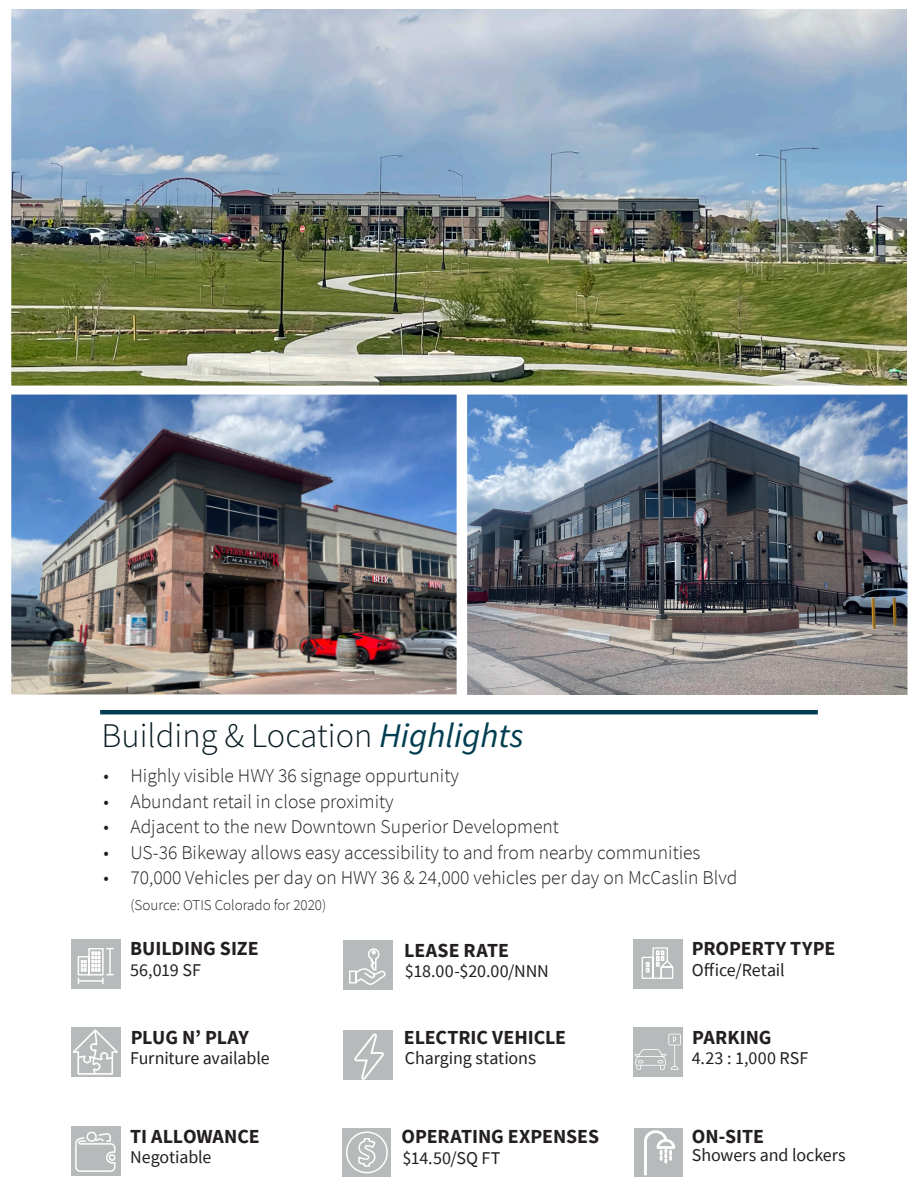
<style>
.page{position:relative;width:918px;height:1188px;background:#fff}
.page>*{position:absolute;margin:0;border:0;box-sizing:border-box;transform-origin:0 0}
.t1{font:34.5px "Source Sans Variable";color:#061b21}
._10_pt_Headlines_Copytext{font:700 19.95px "Source Sans Pro";letter-spacing:-.005em;color:#231f20}
.t2{font:300 19.5px "Source Sans Pro";color:#231f20}
._10_pt_Headlines_Copytext-2{font:18px "Source Sans Pro";letter-spacing:-.005em;color:#231f20}
.t3{font:300 15px "Source Sans Pro";color:#231f20}
.s1{font-style:italic;color:#013e51}
</style>
<div class="page">
<div style="left:634px;top:1128px;width:48px;height:48px;background:#b6babb"></div>
<div style="left:71px;top:939px;width:50px;height:50px;background:#b6babb"></div>
<div style="left:343px;top:940px;width:50px;height:50px;background:#b6babb"></div>
<svg style="left:77px;top:947px;width:36px;height:37px"></svg>
<svg style="left:349px;top:948px;width:37px;height:37px"></svg>
<div style="left:343px;top:1031px;width:50px;height:49px;background:#b6babb"></div>
<div style="left:71px;top:1127px;width:50px;height:49px;background:#b6babb"></div>
<svg style="left:74px;top:1126px;width:43px;height:46px"></svg>
<hr style="left:100px;top:710px;width:718px;height:4px;background:#013e51">
<div style="left:633px;top:1027px;width:50px;height:50px;background:#b6babb"></div>
<svg style="left:635px;top:1034px;width:46px;height:36px"></svg>
<div style="left:71px;top:1027px;width:50px;height:50px;background:#b6babb"></div>
<div style="left:633px;top:939px;width:50px;height:50px;background:#b6babb"></div>
<svg style="left:641px;top:947px;width:33px;height:32px"></svg>
<svg style="left:72px;top:1029px;width:46px;height:46px"></svg>
<svg style="left:644px;top:1130px;width:32px;height:46px"></svg>
<div style="left:343px;top:1128px;width:48px;height:48px;background:#b6babb"></div>
<svg style="left:346px;top:1131px;width:42px;height:43px"></svg>
<svg style="left:354px;top:1033px;width:30px;height:47px"></svg>
<img style="left:11px;top:10px;width:896px;height:376px">
<img style="left:467px;top:395px;width:441px;height:299px">
<img style="left:11px;top:395px;width:446px;height:299px">
<p class="t1" style="left:101px;top:715px;width:424px">Building &amp; Location <span class="s1">Highlights</span></p>
<p class="t2" style="left:103px;top:764px;width:357px">• Highly visible HWY 36 signage oppurtunity</p>
<p class="t2" style="left:103px;top:789px;width:292px">• Abundant retail in close proximity</p>
<p class="t2" style="left:103px;top:815px;width:457px">• Adjacent to the new Downtown Superior Development</p>
<p class="t2" style="left:103px;top:840px;width:599px">• US-36 Bikeway allows easy accessibility to and from nearby communities</p>
<p class="t2" style="left:103px;top:866px;width:635px">• 70,000 Vehicles per day on HWY 36 &amp; 24,000 vehicles per day on McCaslin Blvd</p>
<p class="t3" style="left:130px;top:896px;width:197px">(Source: OTIS Colorado for 2020)</p>
<p class="_10_pt_Headlines_Copytext" style="left:130px;top:935px;width:130px">BUILDING SIZE</p>
<p class="_10_pt_Headlines_Copytext" style="left:404px;top:936px;width:106px">LEASE RATE</p>
<p class="_10_pt_Headlines_Copytext" style="left:692px;top:935px;width:145px">PROPERTY TYPE</p>
<p class="_10_pt_Headlines_Copytext-2" style="left:130px;top:959px;width:72px">56,019 SF</p>
<p class="_10_pt_Headlines_Copytext-2" style="left:405px;top:960px;width:145px">$18.00-$20.00/NNN</p>
<p class="_10_pt_Headlines_Copytext-2" style="left:692px;top:959px;width:94px">Office/Retail</p>
<p class="_10_pt_Headlines_Copytext" style="left:131px;top:1023px;width:120px">PLUG N’ PLAY</p>
<p class="_10_pt_Headlines_Copytext" style="left:404px;top:1023px;width:164px">ELECTRIC VEHICLE</p>
<p class="_10_pt_Headlines_Copytext" style="left:692px;top:1023px;width:81px">PARKING</p>
<p class="_10_pt_Headlines_Copytext-2" style="left:130px;top:1047px;width:141px">Furniture available</p>
<p class="_10_pt_Headlines_Copytext-2" style="left:405px;top:1047px;width:133px">Charging stationS</p>
<p class="_10_pt_Headlines_Copytext-2" style="left:692px;top:1047px;width:118px">4.23 : 1,000 RSF</p>
<p class="_10_pt_Headlines_Copytext" style="left:130px;top:1122px;width:131px">TI ALLOWANCE</p>
<p class="_10_pt_Headlines_Copytext" style="left:401px;top:1123px;width:199px">OPERATING EXPENSES</p>
<p class="_10_pt_Headlines_Copytext" style="left:692px;top:1122px;width:74px">ON-SITE</p>
<p class="_10_pt_Headlines_Copytext-2" style="left:130px;top:1146px;width:83px">Negotiable</p>
<p class="_10_pt_Headlines_Copytext-2" style="left:403px;top:1146px;width:100px">$14.50/SQ FT</p>
<p class="_10_pt_Headlines_Copytext-2" style="left:692px;top:1143px;width:155px">Showers and lockers</p>
</div>
